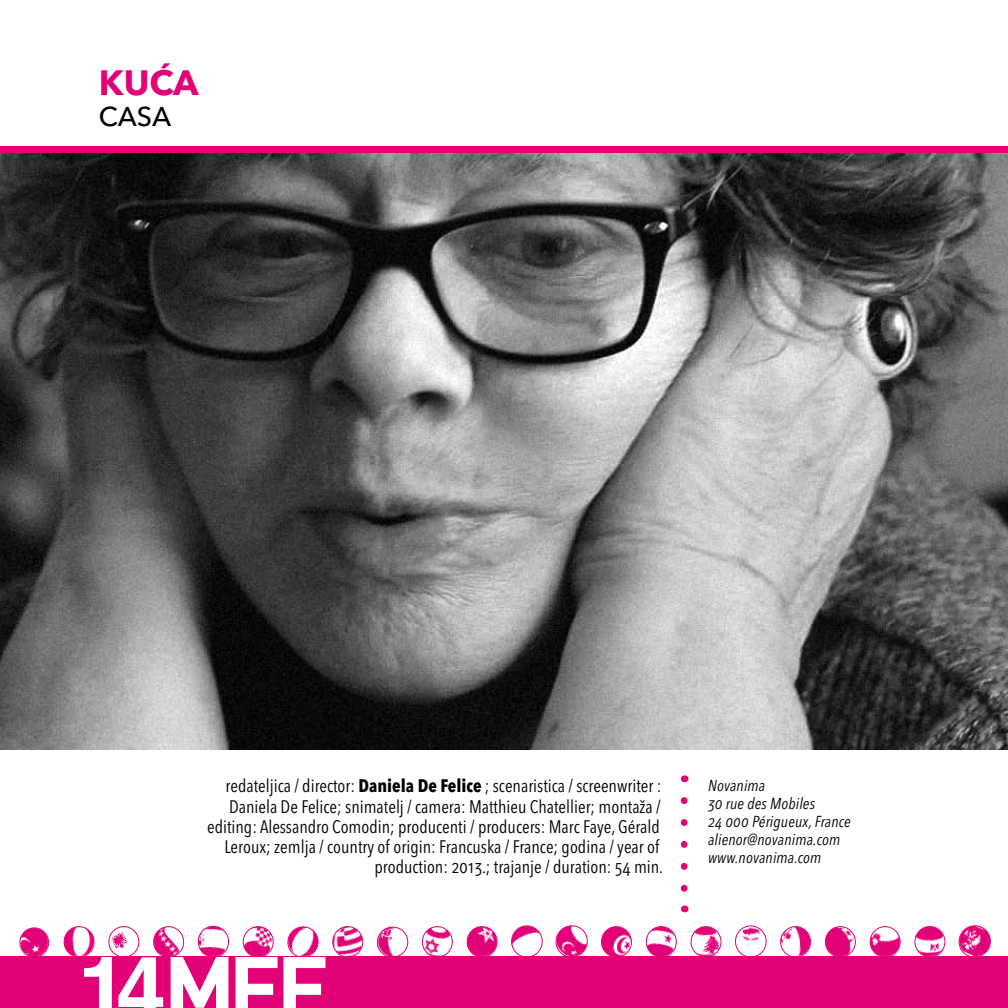
<style>
.page{position:relative;width:1008px;height:1008px;background:#fff}
.page>*{position:absolute;margin:0;border:0;box-sizing:border-box;transform-origin:0 0}
.t1{font:700 34.88px "Avenir Next LT Pro";color:#e20177}
.t2{font:500 27px "Avenir Next LT Pro";color:#000}
.t3{font:condensed 18px/20.2px "Avenir Next LT Pro";color:#000;text-align:right}
.t4{font:italic condensed 15.75px/18px "Avenir Next LT Pro";letter-spacing:.01em;color:#000}
.s1{font-weight:700}
</style>
<div class="page">
<img style="left:914px;top:927px;width:31px;height:30px">
<div style="left:914px;top:925px;width:31px;height:33px;border:1px solid #e20177;border-radius:50%"></div>
<img style="left:19px;top:928px;width:30px;height:29px">
<div style="left:19px;top:927px;width:30px;height:31px;border:1px solid #e20177;border-radius:50%"></div>
<img style="left:108px;top:926px;width:31px;height:31px">
<div style="left:108px;top:926px;width:32px;height:32px;border:1px solid #e20177;border-radius:50%"></div>
<svg style="left:554px;top:925px;width:35px;height:32px"></svg>
<svg style="left:957px;top:925px;width:35px;height:32px"></svg>
<img style="left:511px;top:927px;width:32px;height:30px">
<div style="left:511px;top:925px;width:32px;height:33px;border:1px solid #e20177;border-radius:50%"></div>
<img style="left:735px;top:926px;width:32px;height:31px">
<div style="left:734px;top:925px;width:33px;height:33px;border:1px solid #e20177;border-radius:50%"></div>
<img style="left:153px;top:926px;width:18px;height:31px">
<div style="left:153px;top:926px;width:31px;height:32px;border:1px solid #e20177;border-radius:50%"></div>
<img style="left:64px;top:926px;width:31px;height:31px">
<div style="left:63px;top:926px;width:32px;height:32px;border:1px solid #e20177;border-radius:50%"></div>
<img style="left:780px;top:926px;width:31px;height:31px">
<div style="left:780px;top:926px;width:31px;height:32px;border:1px solid #e20177;border-radius:50%"></div>
<img style="left:422px;top:926px;width:31px;height:31px">
<div style="left:421px;top:926px;width:32px;height:32px;border:1px solid #e20177;border-radius:50%"></div>
<img style="left:646px;top:926px;width:31px;height:31px">
<div style="left:645px;top:926px;width:32px;height:32px;border:1px solid #e20177;border-radius:50%"></div>
<img style="left:690px;top:926px;width:31px;height:31px">
<div style="left:690px;top:926px;width:32px;height:32px;border:1px solid #e20177;border-radius:50%"></div>
<img style="left:601px;top:926px;width:31px;height:31px">
<div style="left:600px;top:926px;width:32px;height:32px;border:1px solid #e20177;border-radius:50%"></div>
<img style="left:332px;top:926px;width:31px;height:31px">
<div style="left:332px;top:926px;width:31px;height:32px;border:1px solid #e20177;border-radius:50%"></div>
<img style="left:825px;top:926px;width:31px;height:31px">
<div style="left:824px;top:926px;width:32px;height:32px;border:1px solid #e20177;border-radius:50%"></div>
<img style="left:466px;top:926px;width:32px;height:31px">
<div style="left:466px;top:926px;width:32px;height:32px;border:1px solid #e20177;border-radius:50%"></div>
<img style="left:869px;top:926px;width:31px;height:31px">
<div style="left:869px;top:926px;width:32px;height:32px;border:1px solid #e20177;border-radius:50%"></div>
<svg style="left:376px;top:926px;width:33px;height:31px"></svg>
<img style="left:0;top:153px;width:1008px;height:596px">
<div style="left:0;top:957px;width:1008px;height:51px;background:#e20177"></div>
<div style="left:0;top:147px;width:1008px;height:6px;background:#e20177"></div>
<svg style="left:84px;top:957px;width:79px;height:51px"></svg>
<svg style="left:171px;top:925px;width:154px;height:83px"></svg>
<svg style="left:681px;top:800px;width:6px;height:92px"></svg>
<h1 class="t1" style="left:99px;top:61px;width:101px">KUĆA</h1>
<h2 class="t2" style="left:99px;top:101px;width:74px">CASA</h2>
<p class="t3" style="left:207px;top:776px;width:458px">redateljica / director: <span class="s1">Daniela De Felice</span> ; scenaristica / screenwriter :<br>Daniela De Felice; snimatelj / camera: Matthieu Chatellier; montaža / editing: Alessandro Comodin; producenti / producers: Marc Faye, Gérald Leroux; zemlja / country of origin: Francuska / France; godina / year of production: 2013.; trajanje / duration: 54 min.</p>
<p class="t4" style="left:708px;top:776px;width:144px">Novanima<br>30 rue des Mobiles<br>24 000 Périgueux, France alienor@novanima.com www.novanima.com</p>
</div>
